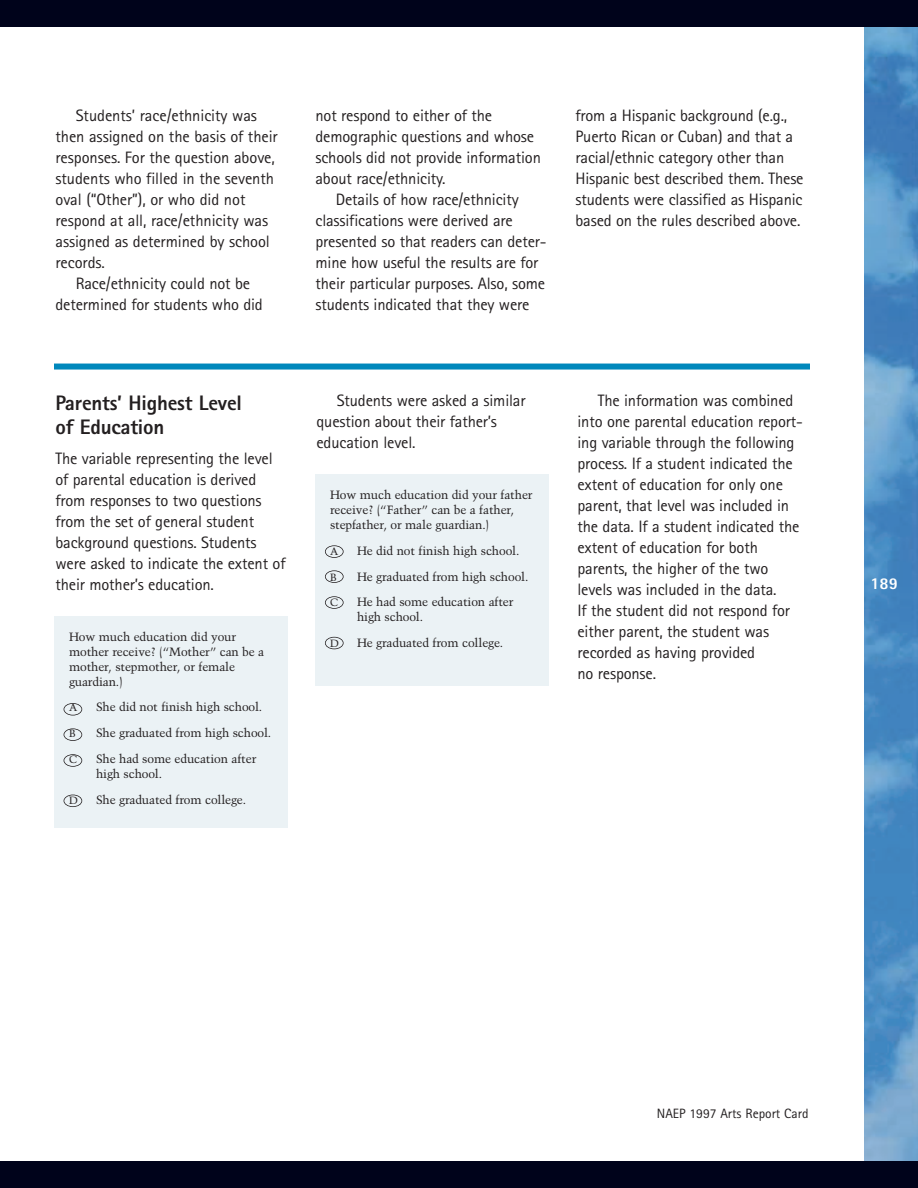
<style>
.page{position:relative;width:918px;height:1188px;background:#fff}
.page>*{position:absolute;margin:0;border:0;box-sizing:border-box;transform-origin:0 0}
.t1{font:800 21px/24px "Rotis Sans Serif";letter-spacing:-.01em;color:#231f20}
.t2{font:16.5px/21px "Rotis Sans Serif";letter-spacing:-.01em;color:#231f20}
.t3{font:800 16.5px "Rotis Sans Serif";color:#fff}
.t4{font:13.5px "Rotis Sans Serif";color:#231f20}
.t5{font:12px/15px "Trump Mediaeval";letter-spacing:-.01em;color:#231f20}
.t6{font:10.5px "Trump Mediaeval";color:#231f20}
</style>
<div class="page">
<img style="left:864px;top:27px;width:54px;height:1134px">
<div style="left:0;top:1161px;width:918px;height:27px;background:#00031b"></div>
<div style="left:0;top:0;width:918px;height:27px;background:#00031b"></div>
<div style="left:54px;top:616px;width:234px;height:212px;background:#ebf2f5"></div>
<div style="left:315px;top:475px;width:234px;height:211px;background:#ebf2f5"></div>
<div style="left:54px;top:364px;width:756px;height:6px;background:#0088bc"></div>
<div style="left:64px;top:703px;width:18px;height:13px;border:2px solid #231f20;border-radius:50%"></div>
<div style="left:64px;top:728px;width:18px;height:13px;border:2px solid #231f20;border-radius:50%"></div>
<div style="left:64px;top:754px;width:18px;height:13px;border:2px solid #231f20;border-radius:50%"></div>
<div style="left:64px;top:795px;width:18px;height:12px;border:2px solid #231f20;border-radius:50%"></div>
<div style="left:325px;top:545px;width:19px;height:13px;border:2px solid #231f20;border-radius:50%"></div>
<div style="left:325px;top:570px;width:19px;height:13px;border:2px solid #231f20;border-radius:50%"></div>
<div style="left:325px;top:596px;width:19px;height:13px;border:2px solid #231f20;border-radius:50%"></div>
<div style="left:325px;top:637px;width:19px;height:12px;border:2px solid #231f20;border-radius:50%"></div>
<p class="t2" style="left:76px;top:106px;width:183px">Students’ race/ethnicity was</p>
<p class="t2" style="left:56px;top:127px;width:224px">then assigned on the basis of their</p>
<p class="t2" style="left:56px;top:148px;width:221px">responses. For the question above,</p>
<p class="t2" style="left:56px;top:169px;width:220px">students who filled in the seventh</p>
<p class="t2" style="left:56px;top:190px;width:192px">oval (“Other”), or who did not</p>
<p class="t2" style="left:56px;top:211px;width:214px">respond at all, race/ethnicity was</p>
<p class="t2" style="left:56px;top:232px;width:216px">assigned as determined by school</p>
<p class="t2" style="left:56px;top:253px;width:51px">records.</p>
<p class="t2" style="left:76px;top:274px;width:176px">Race/ethnicity could not be</p>
<p class="t2" style="left:56px;top:295px;width:209px">determined for students who did</p>
<p class="t2" style="left:316px;top:106px;width:227px">not respond to either of the demographic questions and whose schools did not provide information about race/ethnicity.</p>
<p class="t2" style="left:316px;top:190px;width:233px;text-indent:20px">Details of how race/ethnicity classifications were derived are presented so that readers can deter&shy;mine how useful the results are for their particular purposes. Also, some students indicated that they were</p>
<p class="t2" style="left:576px;top:106px;width:230px">from a Hispanic background (e.g., Puerto Rican or Cuban) and that a racial/ethnic category other than Hispanic best described them. These students were classified as Hispanic based on the rules described above.</p>
<p class="t1" style="left:56px;top:393px;width:188px">Parents’ Highest Level of Education</p>
<p class="t2" style="left:56px;top:449px;width:232px">The variable representing the level of parental education is derived from responses to two questions from the set of general student background questions. Students were asked to indicate the extent of their mother’s education.</p>
<p class="t5" style="left:69px;top:630px;width:197px">How much education did your mother receive? (“Mother” can be a mother, stepmother, or female guardian.)</p>
<p class="t6" style="left:69px;top:703px;width:10px">A</p>
<p class="t5" style="left:96px;top:701px;width:168px">She did not finish high school.</p>
<p class="t6" style="left:69px;top:729px;width:8px">B</p>
<p class="t5" style="left:96px;top:726px;width:177px">She graduated from high school.</p>
<p class="t6" style="left:69px;top:755px;width:10px">C</p>
<p class="t5" style="left:96px;top:752px;width:162px">She had some education after high school.</p>
<p class="t6" style="left:69px;top:796px;width:10px">D</p>
<p class="t5" style="left:96px;top:793px;width:152px">She graduated from college.</p>
<p class="t2" style="left:317px;top:392px;width:211px;text-indent:20px">Students were asked a similar question about their father’s education level.</p>
<p class="t5" style="left:330px;top:488px;width:204px">How much education did your father receive? (“Father” can be a father, stepfather, or male guardian.)</p>
<p class="t6" style="left:330px;top:547px;width:10px">A</p>
<p class="t5" style="left:357px;top:544px;width:164px">He did not finish high school.</p>
<p class="t6" style="left:330px;top:572px;width:8px">B</p>
<p class="t5" style="left:357px;top:570px;width:173px">He graduated from high school.</p>
<p class="t6" style="left:330px;top:598px;width:10px">C</p>
<p class="t5" style="left:357px;top:595px;width:158px">He had some education after high school.</p>
<p class="t6" style="left:330px;top:639px;width:10px">D</p>
<p class="t5" style="left:357px;top:636px;width:148px">He graduated from college.</p>
<p class="t2" style="left:578px;top:392px;width:227px;text-indent:20px">The information was combined into one parental education report&shy;ing variable through the following process. If a student indicated the extent of education for only one parent, that level was included in the data. If a student indicated the extent of education for both parents, the higher of the two levels was included in the data.<br>If the student did not respond for either parent, the student was recorded as having provided<br>no response.</p>
<p class="t3" style="left:870px;top:578px;width:29px">189</p>
<p class="t4" style="left:657px;top:1108px;width:153px">NAEP 1997 Arts Report Card</p>
</div>
